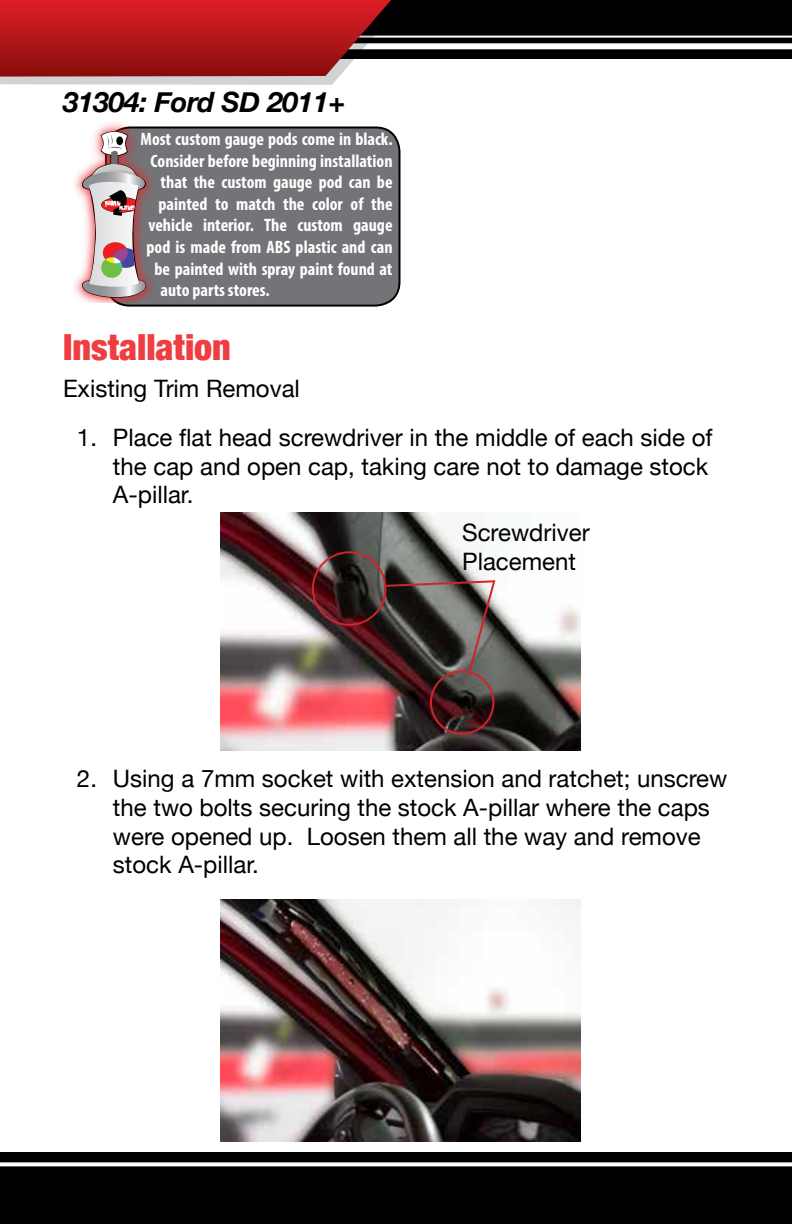
<style>
.page{position:relative;width:792px;height:1224px;background:#fff}
.page>*{position:absolute;margin:0;border:0;box-sizing:border-box;transform-origin:0 0}
.t1{font:900 condensed 36px "Helvetica Neue";color:#ef3e42}
.t2{font:italic 700 28px "Helvetica Neue";letter-spacing:-.01em;color:#000}
.t3{font:24px/28.8px "Helvetica Neue";color:#000}
.t4{font:700 condensed 18px "Myriad Pro";color:#fff}
</style>
<div class="page">
<div style="left:0;top:0;width:792px;height:59px;background:#000"></div>
<div style="left:260px;top:43px;width:532px;height:6px;background:#fff"></div>
<hr style="left:266px;top:36px;width:526px;height:2px;background:#fff">
<div style="left:0;top:1153px;width:792px;height:71px;background:#000"></div>
<svg style="left:0;top:1162px;width:792px;height:4px;background:#e6e6e6"></svg>
<svg style="left:0;top:0;width:410px;height:85px;background:#b03437"></svg>
<div style="left:106px;top:128px;width:293px;height:178px;background:#737477;border-radius:24px"></div>
<div style="left:105px;top:126px;width:295px;height:181px;border:2px solid #000;border-radius:24px"></div>
<img style="left:74px;top:122px;width:89px;height:173px">
<svg style="left:78px;top:126px;width:71px;height:176px"></svg>
<img style="left:220px;top:899px;width:361px;height:243px">
<img style="left:220px;top:512px;width:361px;height:239px">
<div style="left:312px;top:551px;width:74px;height:75px;border:2px solid #d2232a;border-radius:50%"></div>
<div style="left:430px;top:670px;width:64px;height:65px;border:2px solid #d2232a;border-radius:50%"></div>
<svg style="left:384px;top:578px;width:113px;height:95px;background:#534946"></svg>
<p class="t2" style="left:63px;top:80px;width:284px">31304: Ford SD 2011+</p>
<p class="t4" style="left:141px;top:128px;width:253px">Most custom gauge pods come in black.</p>
<p class="t4" style="left:151px;top:149px;width:244px">Consider before beginning installation</p>
<p class="t4" style="left:161px;top:171px;width:233px">that the custom gauge pod can be</p>
<p class="t4" style="left:159px;top:193px;width:235px">painted to match the color of the</p>
<p class="t4" style="left:149px;top:214px;width:245px">vehicle interior. The custom gauge</p>
<p class="t4" style="left:147px;top:236px;width:248px">pod is made from ABS plastic and can</p>
<p class="t4" style="left:155px;top:257px;width:239px">be painted with spray paint found at</p>
<p class="t4" style="left:161px;top:279px;width:111px">auto parts stores.</p>
<h1 class="t1" style="left:63px;top:318px;width:170px">Installation</h1>
<p class="t3" style="left:63px;top:372px;width:238px">Existing Trim Removal</p>
<p class="t3" style="left:113px;top:421px;width:601px;text-indent:-36px">1. Place flat head screwdriver in the middle of each side of the cap and open cap, taking care not to damage stock<br>A-pillar.</p>
<p class="t3" style="left:462px;top:517px;width:129px">Screwdriver<br>Placement</p>
<p class="t3" style="left:113px;top:762px;width:616px;text-indent:-36px">2. Using a 7mm socket with extension and ratchet; unscrew the two bolts securing the stock A-pillar where the caps were opened up. Loosen them all the way and remove stock A-pillar.</p>
</div>
